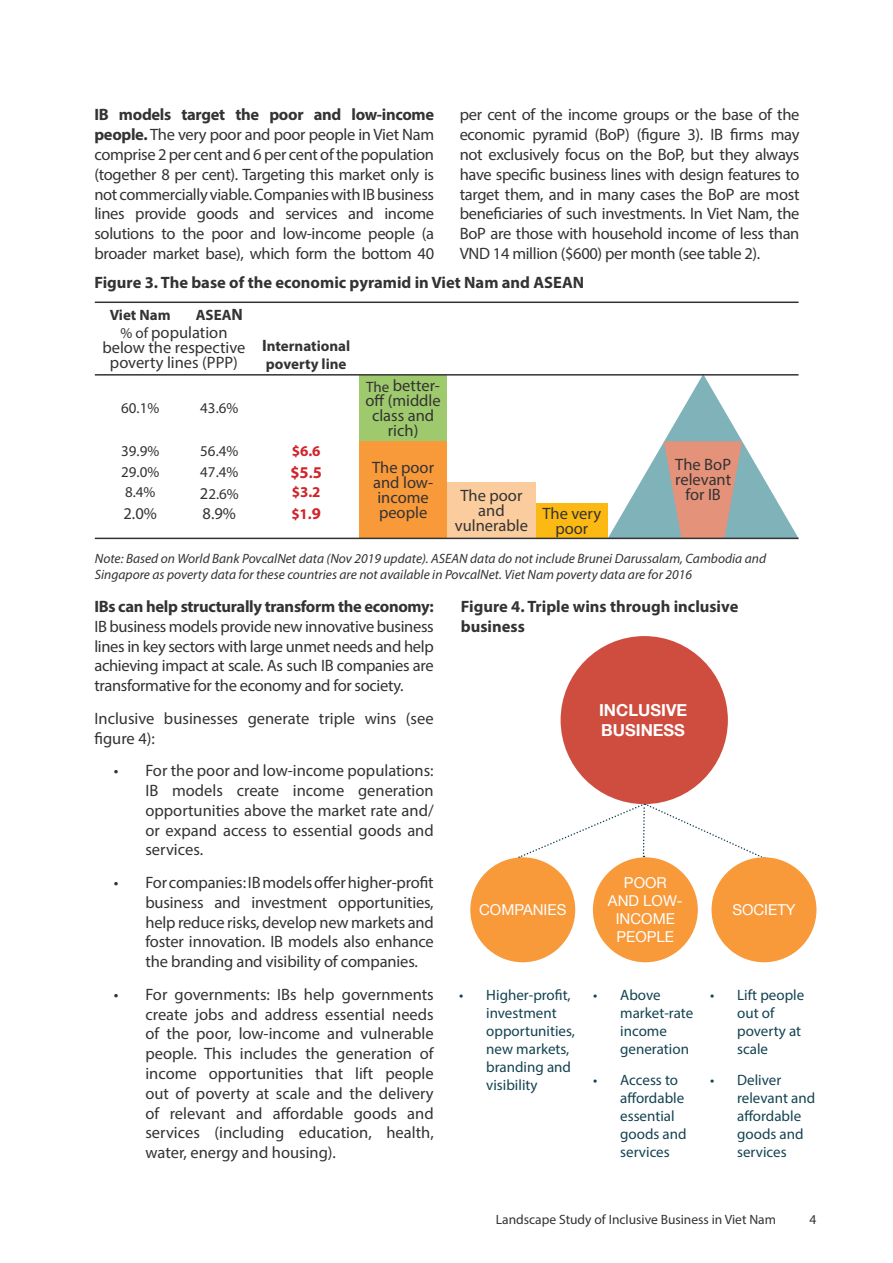
<style>
.page{position:relative;width:893px;height:1263px;background:#fff}
.page>*{position:absolute;margin:0;border:0;box-sizing:border-box;transform-origin:0 0}
.t1{font:16.5px/19.8px "Myriad Pro";letter-spacing:-.005em;color:#333;text-align:justify}
.t2{font:700 16.5px/19.8px "Myriad Pro";color:#333}
.t3{font:700 16.5px "Myriad Pro";letter-spacing:-.02em;color:#333}
.t4{font:700 16.5px/19.8px "Helvetica Neue LT Com";color:#fff}
.t5{font:700 16.5px "Myriad Pro";color:#d2232a}
.t6{font:15px/18px "Myriad Pro";color:#144351}
.t7{font:15px/18px "Helvetica Neue LT Com";color:#fff;text-align:center}
.t8{font:15px "Myriad Pro";color:#333}
.t9{font:700 15px/18px "Myriad Pro";color:#333}
.t10{font:700 15px "Myriad Pro";color:#d2232a}
.t11{font:italic 13.5px/16.2px "Myriad Pro";color:#333}
.t12{font:13.5px "Myriad Pro";color:#333}
.s1{font-weight:700}
.s2{font-size:16.5px}
.s3{font-size:15px}
</style>
<div class="page">
<svg style="left:519px;top:803px;width:244px;height:56px"></svg>
<div style="left:561px;top:636px;width:167px;height:168px;background:#cf4d3f;border-radius:50%"></div>
<div style="left:470px;top:857px;width:105px;height:105px;background:#f8993a;border-radius:50%"></div>
<div style="left:593px;top:857px;width:105px;height:105px;background:#f8993a;border-radius:50%"></div>
<div style="left:711px;top:857px;width:105px;height:105px;background:#f8993a;border-radius:50%"></div>
<div style="left:359px;top:375px;width:88px;height:66px;background:#9fc96d"></div>
<div style="left:359px;top:441px;width:88px;height:98px;background:#f8993a"></div>
<div style="left:447px;top:482px;width:89px;height:57px;background:#fbcc9d"></div>
<div style="left:536px;top:503px;width:72px;height:36px;background:#fdb913"></div>
<svg style="left:608px;top:376px;width:191px;height:162px"></svg>
<hr style="left:95px;top:538px;width:704px;height:1px;background:#333">
<hr style="left:95px;top:374px;width:704px;height:2px;background:#333">
<hr style="left:95px;top:301px;width:704px;height:2px;background:#333">
<p class="t1" style="left:94px;top:105px;width:341px"><span class="s1">IB models target the poor and low-income people.</span> The very poor and poor people in Viet Nam comprise 2 per cent and 6 per cent of the population (together 8 per cent). Targeting this market only is not commercially viable. Companies with IB business lines provide goods and services and income solutions to the poor and low-income people (a broader market base), which form the bottom 40</p>
<p class="t1" style="left:460px;top:105px;width:341px">per cent of the income groups or the base of the economic pyramid (BoP) (figure 3). IB firms may not exclusively focus on the BoP, but they always have specific business lines with design features to target them, and in many cases the BoP are most beneficiaries of such investments. In Viet Nam, the BoP are those with household income of less than VND 14 million ($600) per month (see table 2).</p>
<p class="t2" style="left:94px;top:272px;width:491px">Figure 3. The base of the economic pyramid in Viet Nam and ASEAN</p>
<p class="t9" style="left:110px;top:305px;width:62px">Viet Nam</p>
<p class="t9" style="left:196px;top:306px;width:49px">ASEA<span class="s2">N</span></p>
<p class="t1" style="left:102px;top:325px;width:145px;line-height:15px;text-align:center"><span class="s3">% of</span> population below the respective poverty lines (PPP)</p>
<p class="t8" style="left:121px;top:399px;width:40px">60.1%</p>
<p class="t8" style="left:200px;top:399px;width:40px">43.6%</p>
<p class="t9" style="left:262px;top:336px;width:90px"><span class="s2">I</span>nternational poverty line</p>
<p class="t8" style="left:121px;top:442px;width:40px">39.9%</p>
<p class="t8" style="left:200px;top:442px;width:40px">56.4%</p>
<p class="t10" style="left:292px;top:441px;width:30px">$6.6</p>
<p class="t1" style="left:365px;top:378px;width:77px;line-height:15px;text-align:center"><span class="s3">The</span> better&shy;off (middle class and rich)</p>
<p class="t1" style="left:372px;top:460px;width:63px;line-height:15px;text-align:center">The poor and low&shy;income people</p>
<p class="t8" style="left:121px;top:462px;width:40px">29.0%</p>
<p class="t8" style="left:200px;top:462px;width:40px">47.4%</p>
<p class="t5" style="left:290px;top:461px;width:33px">$5<span class="s3">.</span>5</p>
<p class="t8" style="left:125px;top:483px;width:32px">8.4%</p>
<p class="t8" style="left:200px;top:484px;width:40px"><span class="s2">2</span>2.6%</p>
<p class="t10" style="left:292px;top:483px;width:30px">$3.2</p>
<p class="t1" style="left:455px;top:488px;width:75px;line-height:15px;text-align:center">The poor and vulnerable</p>
<p class="t1" style="left:123px;top:504px;width:35px">2.0%</p>
<p class="t1" style="left:203px;top:504px;width:35px">8.9%</p>
<p class="t10" style="left:291px;top:505px;width:31px">$1.<span class="s2">9</span></p>
<p class="t1" style="left:542px;top:506px;width:60px;line-height:15px;text-align:center">The very poor</p>
<p class="t1" style="left:675px;top:456px;width:58px;line-height:15px;text-align:center">The BoP relevant for IB</p>
<p class="t11" style="left:95px;top:550px;width:673px">Note: Based on World Bank PovcalNet data (Nov 2019 update). ASEAN data do not include Brunei Darussalam, Cambodia and<br>Singapore as poverty data for these countries are not available in PovcalNet. Viet Nam poverty data are for 2016</p>
<p class="t3" style="left:94px;top:596px;width:341px">IBs can help structurally transform the economy:</p>
<p class="t1" style="left:94px;top:616px;width:341px">IB business models provide new innovative business lines in key sectors with large unmet needs and help achieving impact at scale. As such IB companies are transformative for the economy and for society.</p>
<p class="t1" style="left:94px;top:708px;width:341px">Inclusive businesses generate triple wins (see figure 4):</p>
<p class="t1" style="left:145px;top:760px;width:290px;text-indent:-32px">• For the poor and low-income populations:<br>IB models create income generation opportunities above the market rate and/ or expand access to essential goods and services.</p>
<p class="t1" style="left:145px;top:872px;width:290px;text-indent:-32px">• For companies: IB models offer higher-profit business and investment opportunities, help reduce risks, develop new markets and foster innovation. IB models also enhance the branding and visibility of companies.</p>
<p class="t1" style="left:145px;top:984px;width:290px;text-indent:-32px">• For governments: IBs help governments create jobs and address essential needs of the poor, low-income and vulnerable people. This includes the generation of income opportunities that lift people out of poverty at scale and the delivery of relevant and affordable goods and services (including education, health, water, energy and housing).</p>
<p class="t2" style="left:461px;top:596px;width:279px">Figure 4. Triple wins through inclusive business</p>
<p class="t4" style="left:599px;top:700px;width:89px">INCLUSIVE<br>BUSINESS</p>
<p class="t7" style="left:608px;top:873px;width:76px">POOR<br>AND LOW-<br>INCOME<br>PEOPLE</p>
<p class="t7" style="left:479px;top:900px;width:89px">COMPANIES</p>
<p class="t7" style="left:732px;top:900px;width:65px">SOCIETY</p>
<p class="t6" style="left:737px;top:986px;width:69px;text-indent:-27px">• Lift people out of poverty at scale</p>
<p class="t6" style="left:737px;top:1070px;width:80px;text-indent:-27px">• Deliver relevant and affordable goods and services</p>
<p class="t6" style="left:486px;top:986px;width:90px;text-indent:-27px">• Higher-profit, investment opportunities, new markets, branding and visibility</p>
<p class="t6" style="left:620px;top:986px;width:75px;text-indent:-27px">• Above market-rate income generation</p>
<p class="t6" style="left:620px;top:1070px;width:68px;text-indent:-27px">• Access to affordable essential goods and services</p>
<p class="t12" style="left:496px;top:1211px;width:282px">Landscape Study of Inclusive Business in Viet Nam</p>
<p class="t12" style="left:809px;top:1211px;width:8px">4</p>
</div>
